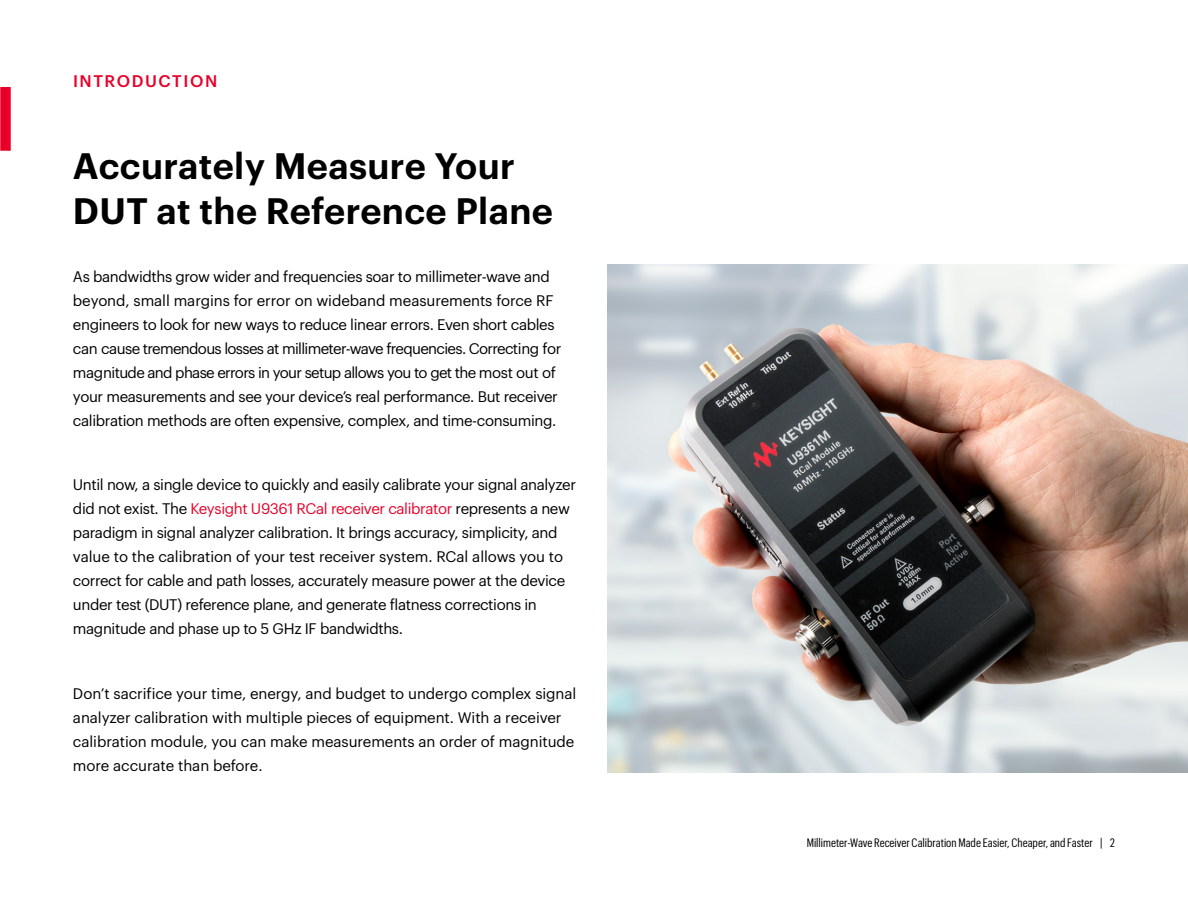
<style>
.page{position:relative;width:1188px;height:918px;background:#fff}
.page>*{position:absolute;margin:0;border:0;box-sizing:border-box;transform-origin:0 0}
.t1{font:600 36px/45px "Graphik LC";letter-spacing:.01em;color:#000}
.t2{font:500 16.5px "Graphik LC";letter-spacing:.095em;color:#e90029}
.t3{font:15px/24px "Graphik LC";letter-spacing:-.025em;color:#000}
.t4{font:15px/24px "Graphik LC";letter-spacing:-.005em;color:#000}
.t5{font:12px "Graphik Cond";color:#000}
.s1{color:#e90029}
</style>
<div class="page">
<div style="left:0;top:87px;width:11px;height:64px;background:#e90029"></div>
<img style="left:608px;top:265px;width:580px;height:507px">
<p class="t2" style="left:73px;top:68px;width:146px">INTRODUCTION</p>
<h1 class="t1" style="left:73px;top:141px;width:482px">Accurately Measure Your<br>DUT at the Reference Plane</h1>
<p class="t3" style="left:73px;top:263px;width:490px">As bandwidths grow wider and frequencies soar to millimeter-wave and beyond, small margins for error on wideband measurements force RF engineers to look for new ways to reduce linear errors. Even short cables can cause tremendous losses at millimeter-wave frequencies. Correcting for magnitude and phase errors in your setup allows you to get the most out of your measurements and see your device’s real performance. But receiver calibration methods are often expensive, complex, and time-consuming.</p>
<p class="t3" style="left:73px;top:472px;width:505px">Until now, a single device to quickly and easily calibrate your signal analyzer did not exist. The <span class="s1">Keysight U9361 RCal receiver calibrator</span> represents a new paradigm in signal analyzer calibration. It brings accuracy, simplicity, and value to the calibration of your test receiver system. RCal allows you to correct for cable and path losses, accurately measure power at the device under test (DUT) reference plane, and generate flatness corrections in magnitude and phase up to 5 GHz IF bandwidths.</p>
<p class="t4" style="left:73px;top:680px;width:505px">Don’t sacrifice your time, energy, and budget to undergo complex signal analyzer calibration with multiple pieces of equipment. With a receiver calibration module, you can make measurements an order of magnitude more accurate than before.</p>
<p class="t5" style="left:807px;top:835px;width:310px">Millimeter-Wave Receiver Calibration Made Easier, Cheaper, and Faster | 2</p>
</div>
